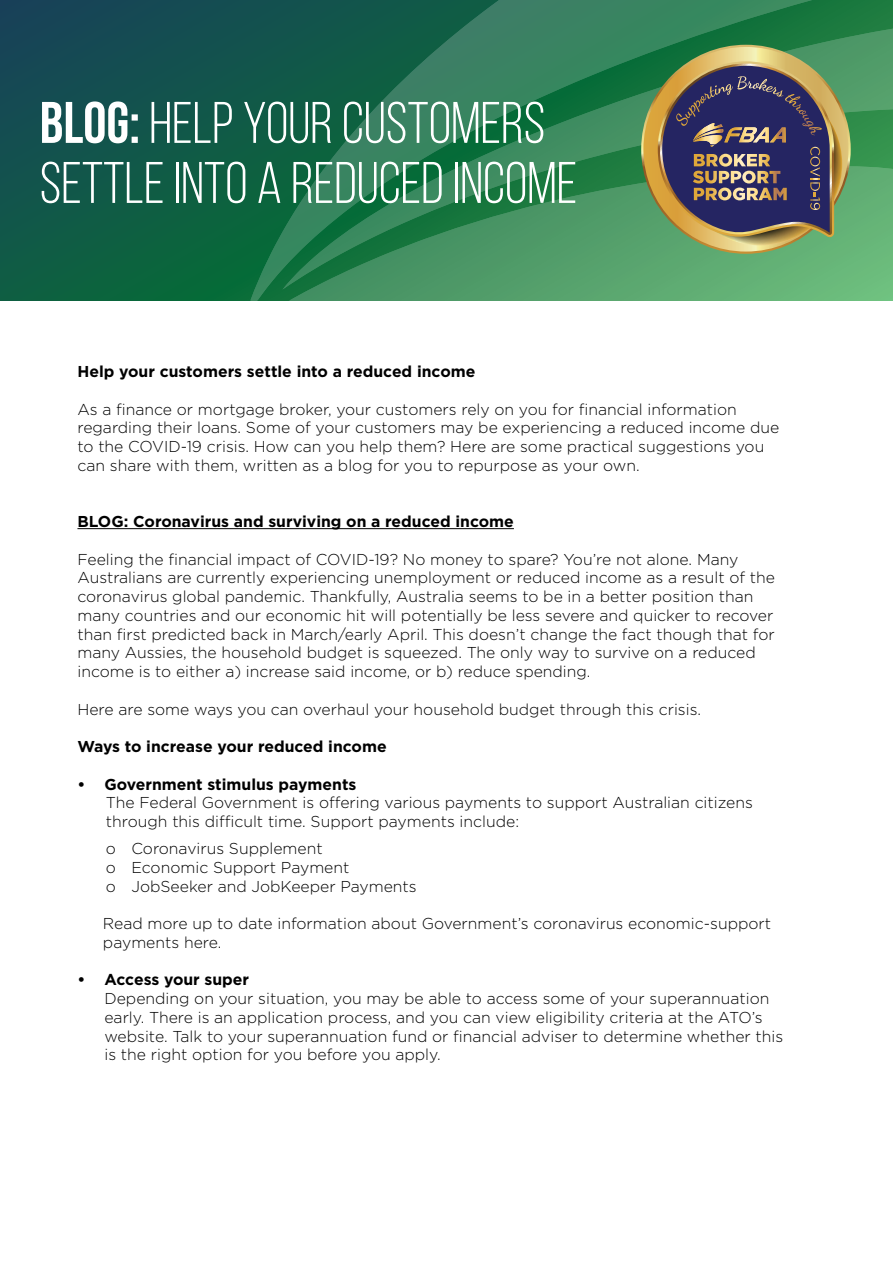
<style>
.page{position:relative;width:893px;height:1263px;background:#fff}
.page>*{position:absolute;margin:0;border:0;box-sizing:border-box;transform-origin:0 0}
.t1{font:58.5px/60px "Bebas Neue";color:#fff}
.t2{font:300 15.75px/18.8px "Gotham";color:#000}
.t3{font:700 15.75px "Gotham";color:#000}
.s1{font-weight:700}
</style>
<div class="page">
<div style="left:0;top:0;width:893px;height:300px;background:linear-gradient(to bottom,#174657,#0b653d)"></div>
<svg style="left:242px;top:0;width:651px;height:300px;background:#21744c"></svg>
<svg style="left:251px;top:0;width:561px;height:300px;background:#297654"></svg>
<svg style="left:282px;top:14px;width:611px;height:15px;background:#247351"></svg>
<svg style="left:282px;top:29px;width:611px;height:261px;background:#358559"></svg>
<img style="left:641px;top:45px;width:210px;height:209px">
<hr style="left:77px;top:528px;width:437px;height:1px;background:#000">
<h1 class="t1" style="left:40px;top:92px;width:539px"><span class="s1">BLOG:</span> HELP YOUR CUSTOMERS<br>SETTLE INTO A REDUCED INCOME</h1>
<p class="t3" style="left:77px;top:361px;width:399px">Help your customers settle into a reduced income</p>
<p class="t2" style="left:77px;top:399px;width:703px">As a finance or mortgage broker, your customers rely on you for financial information regarding their loans. Some of your customers may be experiencing a reduced income due to the COVID-19 crisis. How can you help them? Here are some practical suggestions you can share with them, written as a blog for you to repurpose as your own.</p>
<p class="t3" style="left:77px;top:511px;width:438px">BLOG: Coronavirus and surviving on a reduced income</p>
<p class="t2" style="left:77px;top:549px;width:699px">Feeling the financial impact of COVID-19? No money to spare? You’re not alone. Many Australians are currently experiencing unemployment or reduced income as a result of the coronavirus global pandemic. Thankfully, Australia seems to be in a better position than many countries and our economic hit will potentially be less severe and quicker to recover than first predicted back in March/early April. This doesn’t change the fact though that for many Aussies, the household budget is squeezed. The only way to survive on a reduced income is to either a) increase said income, or b) reduce spending.</p>
<p class="t2" style="left:77px;top:699px;width:625px">Here are some ways you can overhaul your household budget through this crisis.</p>
<p class="t3" style="left:77px;top:736px;width:311px">Ways to increase your reduced income</p>
<p class="t3" style="left:77px;top:773px;width:281px">• Government stimulus payments</p>
<p class="t2" style="left:106px;top:793px;width:648px">The Federal Government is offering various payments to support Australian citizens through this difficult time. Support payments include:</p>
<p class="t2" style="left:106px;top:839px;width:312px">o Coronavirus Supplement<br>o Economic Support Payment<br>o JobSeeker and JobKeeper Payments</p>
<p class="t2" style="left:103px;top:914px;width:670px">Read more up to date information about Government’s coronavirus economic-support payments here.</p>
<p class="t3" style="left:77px;top:969px;width:173px">• Access your super</p>
<p class="t2" style="left:104px;top:989px;width:680px">Depending on your situation, you may be able to access some of your superannuation early. There is an application process, and you can view eligibility criteria at the ATO’s website. Talk to your superannuation fund or financial adviser to determine whether this is the right option for you before you apply.</p>
</div>
